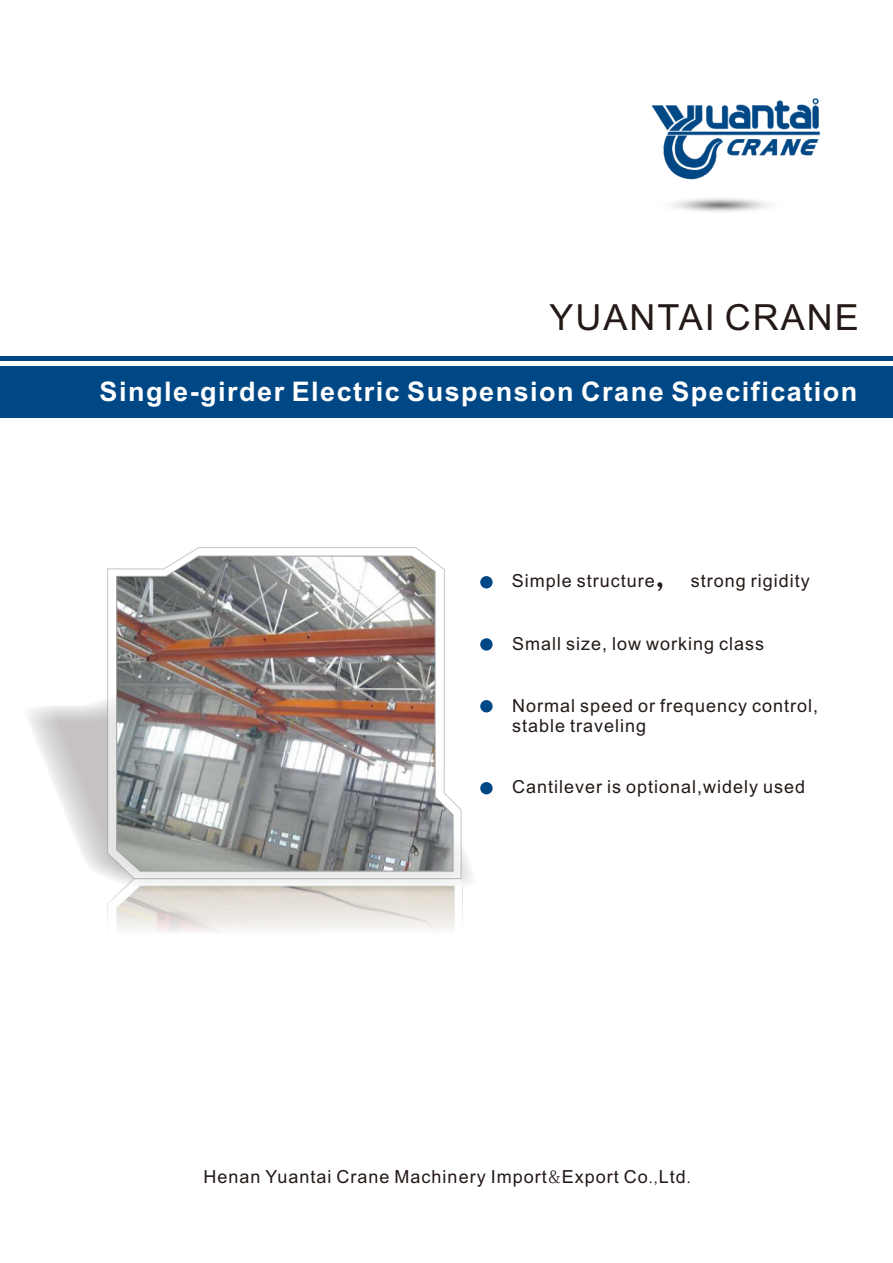
<style>
.page{position:relative;width:893px;height:1263px;background:#fff}
.page>*{position:absolute;margin:0;border:0;box-sizing:border-box;transform-origin:0 0}
.t1{font:36px "Arial";letter-spacing:.055em;color:#231916}
.t2{font:700 27px "Arial";letter-spacing:.055em;color:#fff}
.t3{font:18px/20.1px "Arial";letter-spacing:.055em;color:#231916}
.s1{font-family:"Adobe Fangsong Std";font-size:36px}
.s2{font-family:"Adobe Fangsong Std"}
</style>
<div class="page">
<img style="left:651px;top:98px;width:169px;height:114px">
<div style="left:0;top:356px;width:893px;height:5px;background:#004785"></div>
<div style="left:0;top:366px;width:893px;height:51px;background:#004785"></div>
<svg style="left:29px;top:700px;width:453px;height:188px"></svg>
<svg style="left:107px;top:547px;width:355px;height:333px"></svg>
<img style="left:116px;top:555px;width:338px;height:317px">
<img style="left:108px;top:878px;width:354px;height:54px">
<div style="left:480px;top:576px;width:13px;height:12px;background:#004785;border-radius:50%"></div>
<svg style="left:480px;top:638px;width:13px;height:13px"></svg>
<div style="left:480px;top:700px;width:13px;height:12px;background:#004785;border-radius:50%"></div>
<div style="left:480px;top:782px;width:13px;height:12px;background:#004785;border-radius:50%"></div>
<h1 class="t1" style="left:550px;top:304px;width:311px">YUANTAI CRANE</h1>
<h2 class="t2" style="left:100px;top:382px;width:759px">Single-girder Electric Suspension Crane Specification</h2>
<p class="t3" style="left:512px;top:573px;width:300px">Simple structure<span class="s1">，</span>strong rigidity</p>
<p class="t3" style="left:512px;top:635px;width:254px">Small size, low working class</p>
<p class="t3" style="left:512px;top:697px;width:308px">Normal speed or frequency control, stable traveling</p>
<p class="t3" style="left:512px;top:779px;width:295px">Cantilever is optional,widely used</p>
<p class="t3" style="left:203px;top:1168px;width:489px">Henan Yuantai Crane Machinery Import<span class="s2">&amp;</span>Export Co<span class="s2">.,</span>Ltd<span class="s2">.</span></p>
</div>
